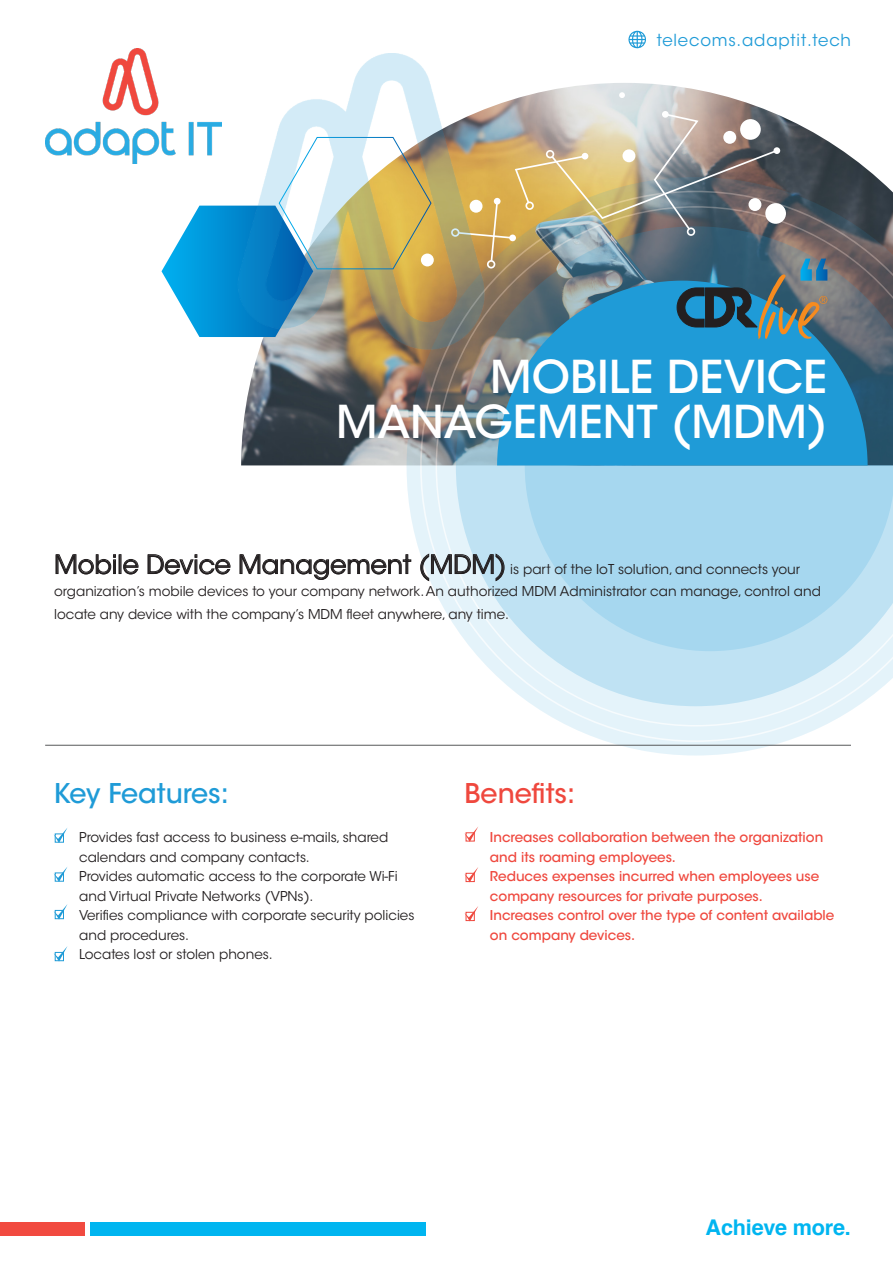
<style>
.page{position:relative;width:893px;height:1263px;background:#fff}
.page>*{position:absolute;margin:0;border:0;box-sizing:border-box;transform-origin:0 0}
.t1{font:500 45px/45px "ITC Avant Garde Std";color:#fff;text-align:right}
.t2{font:500 27px "ITC Avant Garde Std";color:#1f9bd7}
.t3{font:500 27px "ITC Avant Garde Std";color:#ef483e}
.t4{font:700 21.6px "Helvetica";letter-spacing:-.01em;color:#00b5f0}
.t5{font:16.5px "ITC Avant Garde Std";letter-spacing:.05em;color:#1f9bd7}
.t6{font:13.5px/19.5px "ITC Avant Garde Std";color:#231f20}
.t7{font:500 13.5px/19.5px "ITC Avant Garde Std";color:#ef483e}
.s1{font-size:25.5px}
</style>
<div class="page">
<img style="left:241px;top:83px;width:635px;height:382px">
<svg style="left:407px;top:177px;width:485px;height:578px"></svg>
<svg style="left:420px;top:191px;width:473px;height:551px"></svg>
<svg style="left:436px;top:206px;width:457px;height:520px;background:#b3d3e3"></svg>
<svg style="left:497px;top:281px;width:371px;height:184px;background:#2795cb"></svg>
<div style="left:662px;top:111px;width:7px;height:7px;background:#fff;border-radius:50%"></div>
<svg style="left:619px;top:92px;width:6px;height:6px"></svg>
<svg style="left:162px;top:205px;width:57px;height:132px"></svg>
<img style="left:219px;top:53px;width:284px;height:309px">
<img style="left:46px;top:48px;width:175px;height:115px">
<img style="left:457px;top:112px;width:370px;height:228px">
<hr style="left:45px;top:745px;width:806px;height:1px;background:#57585a">
<svg style="left:55px;top:554px;width:61px;height:21px"></svg>
<div style="left:113px;top:559px;width:3px;height:15px;border:1px solid #231f20"></div>
<svg style="left:123px;top:559px;width:16px;height:16px"></svg>
<svg style="left:147px;top:554px;width:84px;height:21px"></svg>
<svg style="left:239px;top:553px;width:173px;height:27px"></svg>
<svg style="left:420px;top:553px;width:85px;height:29px;background:#b1c0c8"></svg>
<div style="left:0;top:1222px;width:84px;height:14px;background:#f14a40"></div>
<div style="left:90px;top:1222px;width:335px;height:14px;background:#00b5f0"></div>
<svg style="left:464px;top:827px;width:14px;height:15px"></svg>
<div style="left:466px;top:832px;width:9px;height:9px;border:1px solid #ef483e"></div>
<svg style="left:628px;top:31px;width:18px;height:18px"></svg>
<svg style="left:54px;top:828px;width:13px;height:15px"></svg>
<div style="left:55px;top:833px;width:9px;height:9px;border:1px solid #1f9bd7"></div>
<svg style="left:464px;top:906px;width:14px;height:15px"></svg>
<div style="left:466px;top:912px;width:9px;height:9px;border:1px solid #ef483e"></div>
<svg style="left:54px;top:867px;width:13px;height:15px"></svg>
<div style="left:55px;top:872px;width:9px;height:9px;border:1px solid #1f9bd7"></div>
<svg style="left:464px;top:867px;width:14px;height:15px"></svg>
<div style="left:466px;top:873px;width:9px;height:9px;border:1px solid #ef483e"></div>
<svg style="left:54px;top:904px;width:13px;height:15px"></svg>
<div style="left:55px;top:910px;width:9px;height:9px;border:1px solid #1f9bd7"></div>
<svg style="left:54px;top:946px;width:13px;height:15px"></svg>
<div style="left:55px;top:952px;width:9px;height:9px;border:1px solid #1f9bd7"></div>
<p class="t5" style="left:657px;top:30px;width:196px">telecoms.adaptit.tech</p>
<p class="t1" style="left:336px;top:355px;width:493px">MOBILE DEVICE<br>MANAGEMENT (MDM)</p>
<p class="t6" style="left:54px;top:558px;width:768px;line-height:22.5px"><span class="s1">Mobile Device Management (MDM)</span> is part of the IoT solution, and connects your organization’s mobile devices to your company network. An authorized MDM Administrator can manage, control and locate any device with the company’s MDM fleet anywhere, any time.</p>
<p class="t2" style="left:54px;top:777px;width:177px">Key Features:</p>
<p class="t6" style="left:79px;top:828px;width:311px">Provides fast access to business e-mails, shared calendars and company contacts.</p>
<p class="t6" style="left:79px;top:867px;width:320px">Provides automatic access to the corporate Wi-Fi and Virtual Private Networks (VPNs).</p>
<p class="t6" style="left:79px;top:906px;width:337px">Verifies compliance with corporate security policies and procedures.</p>
<p class="t6" style="left:79px;top:945px;width:195px">Locates lost or stolen phones.</p>
<p class="t3" style="left:464px;top:777px;width:112px">Benefits:</p>
<p class="t7" style="left:490px;top:828px;width:335px">Increases collaboration between the organization and its roaming employees.</p>
<p class="t7" style="left:490px;top:867px;width:331px">Reduces expenses incurred when employees use company resources for private purposes.</p>
<p class="t7" style="left:490px;top:906px;width:346px">Increases control over the type of content available on company devices.</p>
<p class="t4" style="left:706px;top:1210px;width:147px">Achieve more.</p>
</div>
